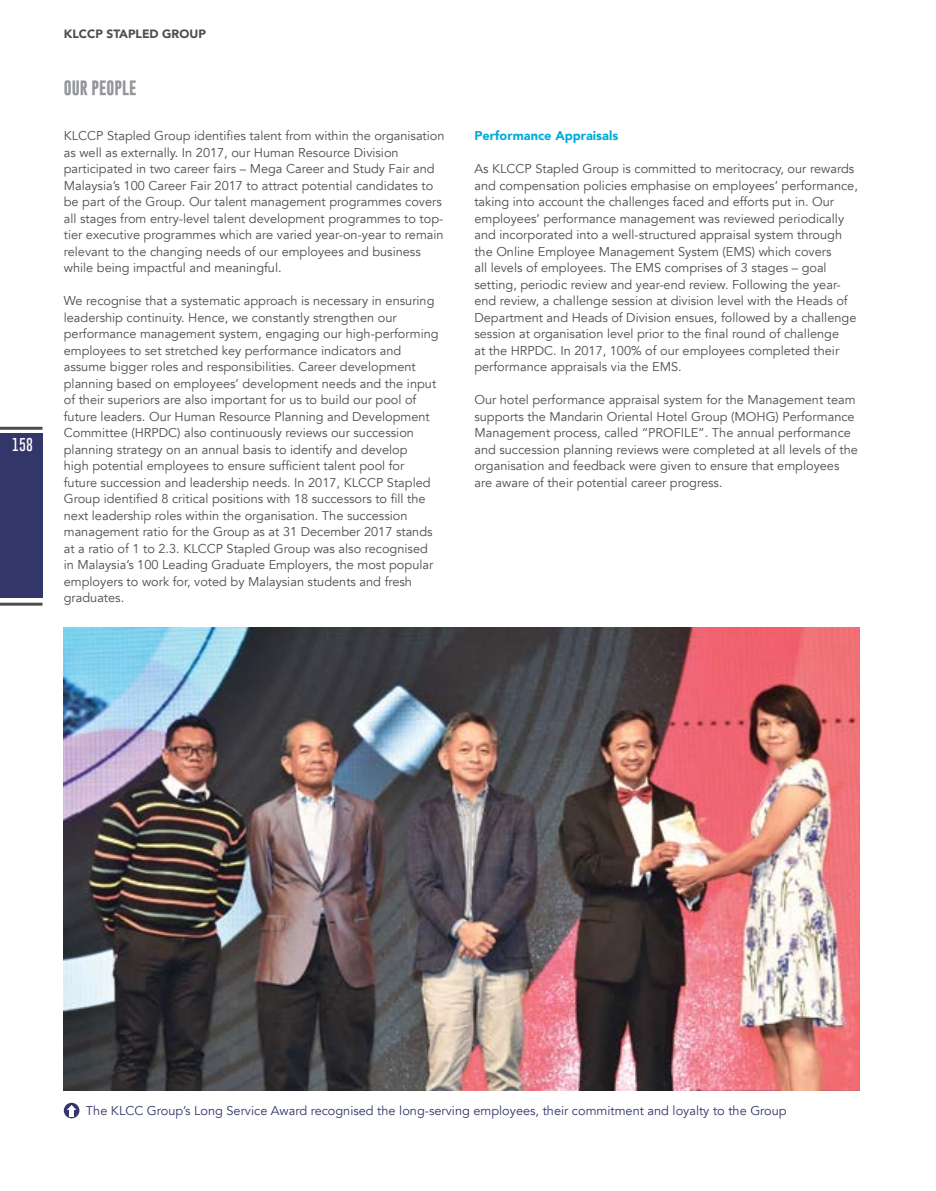
<style>
.page{position:relative;width:936px;height:1191px;background:#fff}
.page>*{position:absolute;margin:0;border:0;box-sizing:border-box;transform-origin:0 0}
.t1{font:700 15px "Gobold";color:#939598}
.t2{font:100 13.5px "Gobold";color:#fff}
.t3{font:12.75px/16.5px "Avenir";color:#4d4d4f}
.t4{font:12.75px "Avenir";color:#323669}
.t5{font:900 12.75px "Avenir";color:#00add8}
.t6{font:900 12px "Avenir";color:#4d4d4f}
</style>
<div class="page">
<div style="left:0;top:433px;width:43px;height:164px;background:#323669"></div>
<hr style="left:0;top:427px;width:43px;height:3px;background:#4d4d4f">
<hr style="left:0;top:602px;width:43px;height:3px;background:#4d4d4f">
<img style="left:64px;top:627px;width:795px;height:463px">
<svg style="left:64px;top:1102px;width:15px;height:16px"></svg>
<div style="left:69px;top:1108px;width:5px;height:8px;background:#fff"></div>
<svg style="left:67px;top:1104px;width:9px;height:6px"></svg>
<p class="t2" style="left:12px;top:435px;width:22px">158</p>
<p class="t6" style="left:64px;top:23px;width:143px">KLCCP STAPLED GROUP</p>
<p class="t1" style="left:64px;top:78px;width:74px">OUR PEOPLE</p>
<p class="t3" style="left:64px;top:128px;width:382px">KLCCP Stapled Group identifies talent from within the organisation as well as externally. In 2017, our Human Resource Division participated in two career fairs – Mega Career and Study Fair and Malaysia’s 100 Career Fair 2017 to attract potential candidates to be part of the Group. Our talent management programmes covers all stages from entry-level talent development programmes to top&shy;tier executive programmes which are varied year-on-year to remain relevant to the changing needs of our employees and business while being impactful and meaningful.</p>
<p class="t3" style="left:64px;top:293px;width:376px">We recognise that a systematic approach is necessary in ensuring leadership continuity. Hence, we constantly strengthen our performance management system, engaging our high-performing employees to set stretched key performance indicators and assume bigger roles and responsibilities. Career development planning based on employees’ development needs and the input of their superiors are also important for us to build our pool of future leaders. Our Human Resource Planning and Development Committee (HRPDC) also continuously reviews our succession planning strategy on an annual basis to identify and develop<br>high potential employees to ensure sufficient talent pool for future succession and leadership needs. In 2017, KLCCP Stapled Group identified 8 critical positions with 18 successors to fill the next leadership roles within the organisation. The succession management ratio for the Group as at 31 December 2017 stands at a ratio of 1 to 2.3. KLCCP Stapled Group was also recognised in Malaysia’s 100 Leading Graduate Employers, the most popular employers to work for, voted by Malaysian students and fresh graduates.</p>
<p class="t5" style="left:474px;top:125px;width:145px">Performance Appraisals</p>
<p class="t3" style="left:474px;top:161px;width:385px">As KLCCP Stapled Group is committed to meritocracy, our rewards and compensation policies emphasise on employees’ performance, taking into account the challenges faced and efforts put in. Our employees’ performance management was reviewed periodically and incorporated into a well-structured appraisal system through the Online Employee Management System (EMS) which covers<br>all levels of employees. The EMS comprises of 3 stages – goal setting, periodic review and year-end review. Following the year&shy;end review, a challenge session at division level with the Heads of Department and Heads of Division ensues, followed by a challenge session at organisation level prior to the final round of challenge<br>at the HRPDC. In 2017, 100% of our employees completed their performance appraisals via the EMS.</p>
<p class="t3" style="left:474px;top:392px;width:385px">Our hotel performance appraisal system for the Management team supports the Mandarin Oriental Hotel Group (MOHG) Performance Management process, called “PROFILE”. The annual performance and succession planning reviews were completed at all levels of the organisation and feedback were given to ensure that employees are aware of their potential career progress.</p>
<p class="t4" style="left:86px;top:1103px;width:702px">The KLCC Group’s Long Service Award recognised the long-serving employees, their commitment and loyalty to the Group</p>
</div>
